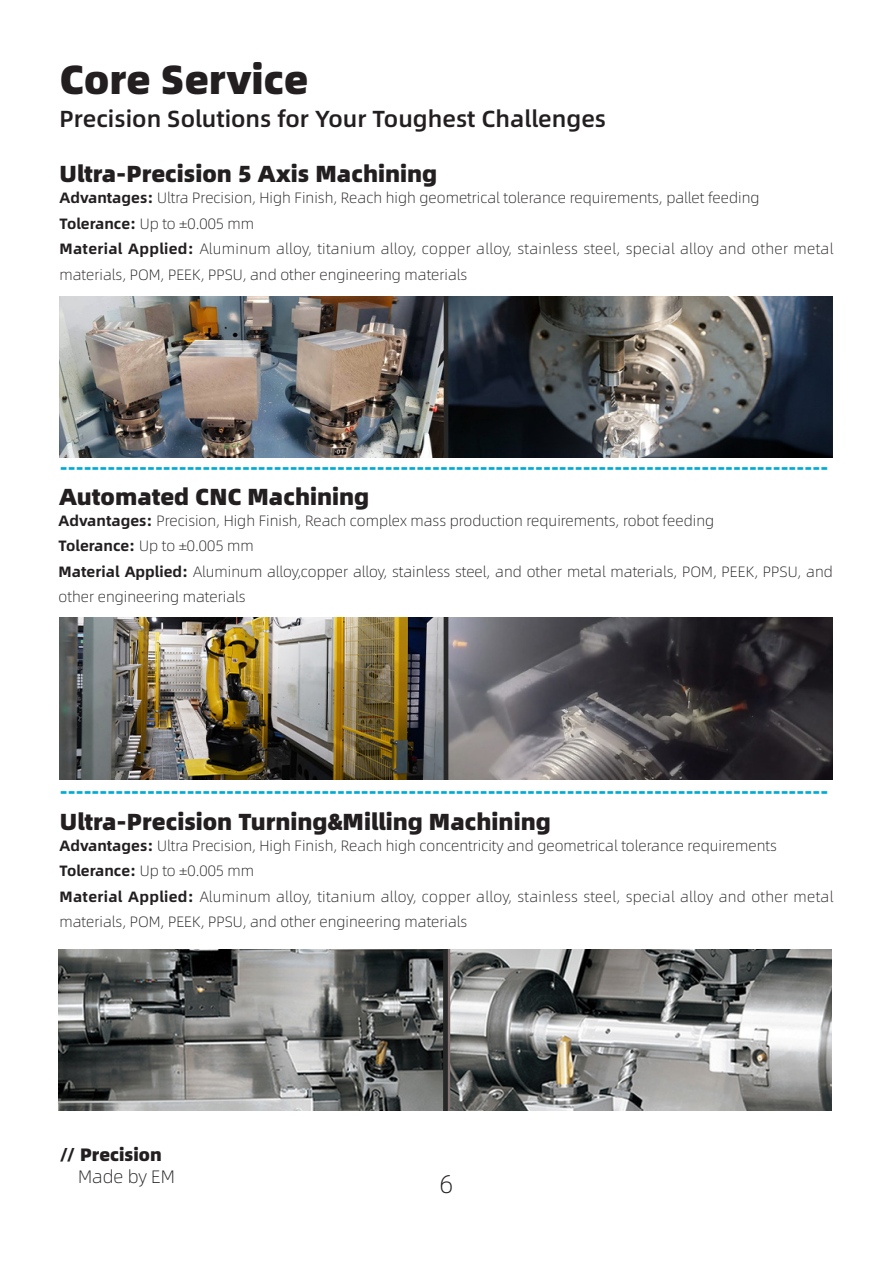
<style>
.page{position:relative;width:893px;height:1263px;background:#fff}
.page>*{position:absolute;margin:0;border:0;box-sizing:border-box;transform-origin:0 0}
.t1{font:40.65px "Alibaba Pu Hui Ti H";color:#231f20}
.t2{font:25.5px "Alibaba Pu Hui Ti L";color:#231f20}
.t3{font:23.25px "Alibaba Pu Hui Ti H";color:#231f20}
.t4{font:23.25px "Alibaba Pu Hui Ti M";color:#231f20}
.t5{font:18px "Alibaba Pu Hui Ti H";color:#00abd3}
.t6{font:18px "Alibaba Pu Hui Ti H";color:#231f20}
.t7{font:18px "Alibaba Pu Hui Ti L";color:#231f20}
.t8{font:15px/25.5px "Alibaba Pu Hui Ti L";color:#231f20}
.t9{font:15px/25.5px "Alibaba Pu Hui Ti L";letter-spacing:.02em;color:#231f20}
.s1{font-family:"Alibaba Pu Hui Ti B"}
</style>
<div class="page">
<img style="left:60px;top:296px;width:773px;height:161px">
<img style="left:60px;top:618px;width:773px;height:162px">
<img style="left:59px;top:949px;width:773px;height:162px">
<p class="t1" style="left:60px;top:47px;width:250px">Core Service</p>
<p class="t4" style="left:60px;top:101px;width:548px">Precision Solutions for Your Toughest Challenges</p>
<p class="t3" style="left:60px;top:155px;width:379px">Ultra-Precision 5 Axis Machining</p>
<p class="t8" style="left:60px;top:184px;width:702px"><span class="s1">Advantages:</span> Ultra Precision, High Finish, Reach high geometrical tolerance requirements, pallet feeding</p>
<p class="t8" style="left:60px;top:210px;width:196px"><span class="s1">Tolerance:</span> Up to ±0.005 mm</p>
<p class="t9" style="left:60px;top:235px;width:775px"><span class="s1">Material Applied:</span> Aluminum alloy, titanium alloy, copper alloy, stainless steel, special alloy and other metal materials, POM, PEEK, PPSU, and other engineering materials</p>
<p class="t5" style="left:60px;top:452px;width:770px">-------------------------------------------------------------------------------------------------</p>
<p class="t3" style="left:59px;top:477px;width:312px">Automated CNC Machining</p>
<p class="t8" style="left:59px;top:507px;width:657px"><span class="s1">Advantages:</span> Precision, High Finish, Reach complex mass production requirements, robot feeding</p>
<p class="t8" style="left:59px;top:532px;width:197px"><span class="s1">Tolerance:</span> Up to ±0.005 mm</p>
<p class="t8" style="left:59px;top:558px;width:776px"><span class="s1">Material Applied:</span> Aluminum alloy,copper alloy, stainless steel, and other metal materials, POM, PEEK, PPSU, and other engineering materials</p>
<p class="t5" style="left:60px;top:777px;width:770px">-------------------------------------------------------------------------------------------------</p>
<p class="t3" style="left:60px;top:803px;width:492px">Ultra-Precision Turning&amp;Milling Machining</p>
<p class="t8" style="left:60px;top:832px;width:719px"><span class="s1">Advantages:</span> Ultra Precision, High Finish, Reach high concentricity and geometrical tolerance requirements</p>
<p class="t8" style="left:60px;top:857px;width:196px"><span class="s1">Tolerance:</span> Up to ±0.005 mm</p>
<p class="t9" style="left:60px;top:883px;width:775px"><span class="s1">Material Applied:</span> Aluminum alloy, titanium alloy, copper alloy, stainless steel, special alloy and other metal materials, POM, PEEK, PPSU, and other engineering materials</p>
<p class="t6" style="left:60px;top:1140px;width:104px">// Precision</p>
<p class="t7" style="left:78px;top:1163px;width:98px">Made by EM</p>
<h2 class="t2" style="left:440px;top:1165px;width:15px">6</h2>
</div>
